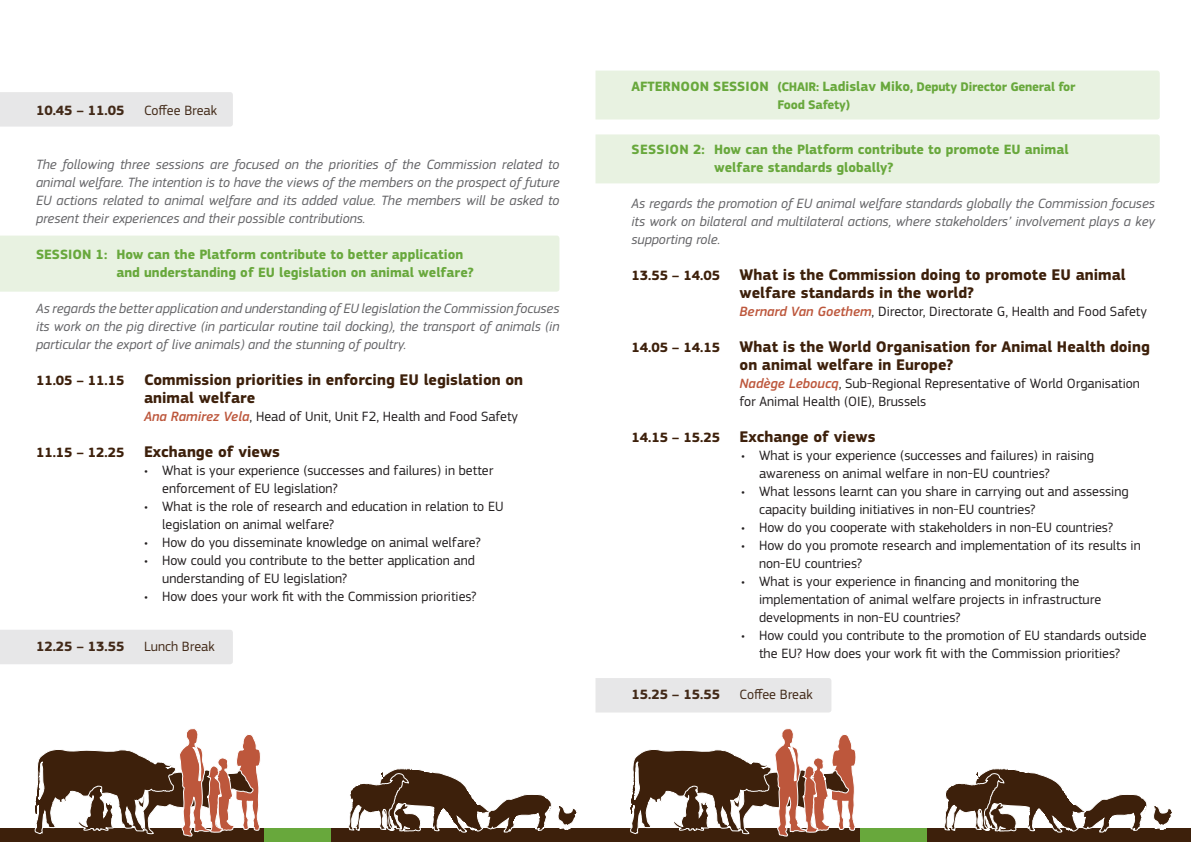
<style>
.page{position:relative;width:1191px;height:842px;background:#fff}
.page>*{position:absolute;margin:0;border:0;box-sizing:border-box;transform-origin:0 0}
.t1{font:700 16px/18px "EC Square Sans Pro";color:#3d200b}
.t2{font:14px/18px "EC Square Sans Pro";color:#231f20}
.t3{font:italic 14px/18px "EC Square Sans Pro";color:#636366;text-align:justify}
.t4{font:700 14px/18px "EC Square Sans Pro";color:#68a83c}
.t5{font:700 14px "EC Square Sans Pro";color:#3d200b}
.t6{font:14px "EC Square Sans Pro";color:#3d200b}
.t7{font:700 14px "EC Square Sans Pro";letter-spacing:.02em;color:#68a83c}
.t8{font:700 13px/18px "EC Square Sans Pro";letter-spacing:-.02em;color:#68a83c}
.s1{font-size:14px}
.s2{font-weight:500;font-style:italic;color:#bd573c}
</style>
<div class="page">
<div style="left:0;top:236px;width:559px;height:56px;background:#e8f2e1"></div>
<div style="left:595px;top:134px;width:564px;height:49px;background:#e8f2e1"></div>
<div style="left:595px;top:71px;width:564px;height:49px;background:#e8f2e1"></div>
<div style="left:0;top:828px;width:613px;height:14px;background:#3d200b"></div>
<div style="left:577px;top:828px;width:614px;height:14px;background:#3d200b"></div>
<svg style="left:348px;top:768px;width:203px;height:65px"></svg>
<svg style="left:944px;top:768px;width:228px;height:65px"></svg>
<svg style="left:34px;top:728px;width:227px;height:109px"></svg>
<svg style="left:558px;top:728px;width:298px;height:109px"></svg>
<div style="left:264px;top:828px;width:67px;height:14px;background:#68a83c"></div>
<div style="left:860px;top:828px;width:66px;height:14px;background:#68a83c"></div>
<div style="left:0;top:630px;width:233px;height:34px;background:#e7e7e8"></div>
<div style="left:595px;top:678px;width:236px;height:34px;background:#e7e7e8"></div>
<div style="left:0;top:92px;width:233px;height:35px;background:#e7e7e8"></div>
<p class="t5" style="left:36px;top:102px;width:90px">10.45 – 11.05</p>
<p class="t6" style="left:144px;top:102px;width:75px">Coffee Break</p>
<p class="t3" style="left:36px;top:155px;width:525px">The following three sessions are focused on the priorities of the Commission related to animal welfare. The intention is to have the views of the members on the prospect of future EU actions related to animal welfare and its added value. The members will be asked to present their experiences and their possible contributions.</p>
<p class="t4" style="left:36px;top:246px;width:73px">SESSION 1:</p>
<p class="t4" style="left:116px;top:246px;width:359px">How can the Platform contribute to better application and understanding of EU legislation on animal welfare?</p>
<p class="t3" style="left:36px;top:299px;width:525px">As regards the better application and understanding of EU legislation the Commission focuses its work on the pig directive (in particular routine tail docking), the transport of animals (in particular the export of live animals) and the stunning of poultry.</p>
<p class="t1" style="left:144px;top:371px;width:381px;text-indent:-108px"><span class="s1">11.05 – 11.15</span> Commission priorities in enforcing EU legislation on animal welfare</p>
<p class="t2" style="left:144px;top:407px;width:375px"><span class="s2">Ana Ramirez Vela</span>, Head of Unit, Unit F2, Health and Food Safety</p>
<p class="t1" style="left:36px;top:443px;width:245px"><span class="s1">11.15 – 12.25</span> Exchange of views</p>
<p class="t2" style="left:162px;top:461px;width:333px;text-indent:-18px">• What is your experience (successes and failures) in better enforcement of EU legislation?</p>
<p class="t2" style="left:162px;top:497px;width:343px;text-indent:-18px">• What is the role of research and education in relation to EU legislation on animal welfare?</p>
<p class="t2" style="left:144px;top:533px;width:338px">• How do you disseminate knowledge on animal welfare?</p>
<p class="t2" style="left:162px;top:551px;width:314px;text-indent:-18px">• How could you contribute to the better application and understanding of EU legislation?</p>
<p class="t2" style="left:144px;top:587px;width:334px">• How does your work fit with the Commission priorities?</p>
<p class="t5" style="left:36px;top:638px;width:90px">12.25 – 13.55</p>
<p class="t6" style="left:144px;top:638px;width:72px">Lunch Break</p>
<p class="t4" style="left:631px;top:78px;width:139px">AFTERNOON SESSION</p>
<p class="t8" style="left:777px;top:78px;width:299px">(CHAIR: <span class="s1">Ladislav Miko</span>, Deputy Director General for<br>Food Safety)</p>
<p class="t7" style="left:631px;top:141px;width:75px">SESSION 2:</p>
<p class="t4" style="left:714px;top:140px;width:356px">How can the Platform contribute to promote EU animal welfare standards globally?</p>
<p class="t3" style="left:631px;top:194px;width:525px">As regards the promotion of EU animal welfare standards globally the Commission focuses its work on bilateral and multilateral actions, where stakeholders’ involvement plays a key supporting role.</p>
<p class="t1" style="left:739px;top:266px;width:388px;text-indent:-108px"><span class="s1">13.55 – 14.05</span> What is the Commission doing to promote EU animal welfare standards in the world?</p>
<p class="t2" style="left:739px;top:302px;width:409px"><span class="s2">Bernard Van Goethem</span>, Director, Directorate G, Health and Food Safety</p>
<p class="t1" style="left:739px;top:338px;width:412px;text-indent:-108px"><span class="s1">14.05 – 14.15</span> What is the World Organisation for Animal Health doing on animal welfare in Europe?</p>
<p class="t2" style="left:739px;top:374px;width:402px"><span class="s2">Nadège Leboucq</span>, Sub-Regional Representative of World Organisation for Animal Health (OIE), Brussels</p>
<p class="t1" style="left:631px;top:428px;width:245px"><span class="s1">14.15 – 15.25</span> Exchange of views</p>
<p class="t2" style="left:759px;top:446px;width:336px;text-indent:-18px">• What is your experience (successes and failures) in raising awareness on animal welfare in non-EU countries?</p>
<p class="t2" style="left:759px;top:482px;width:371px;text-indent:-18px">• What lessons learnt can you share in carrying out and assessing capacity building initiatives in non-EU countries?</p>
<p class="t2" style="left:741px;top:518px;width:373px">• How do you cooperate with stakeholders in non-EU countries?</p>
<p class="t2" style="left:759px;top:536px;width:383px;text-indent:-18px">• How do you promote research and implementation of its results in non-EU countries?</p>
<p class="t2" style="left:759px;top:572px;width:343px;text-indent:-18px">• What is your experience in financing and monitoring the implementation of animal welfare projects in infrastructure developments in non-EU countries?</p>
<p class="t2" style="left:759px;top:626px;width:389px;text-indent:-18px">• How could you contribute to the promotion of EU standards outside the EU? How does your work fit with the Commission priorities?</p>
<p class="t5" style="left:631px;top:686px;width:90px">15.25 – 15.55</p>
<p class="t6" style="left:739px;top:687px;width:75px">Coffee Break</p>
</div>
